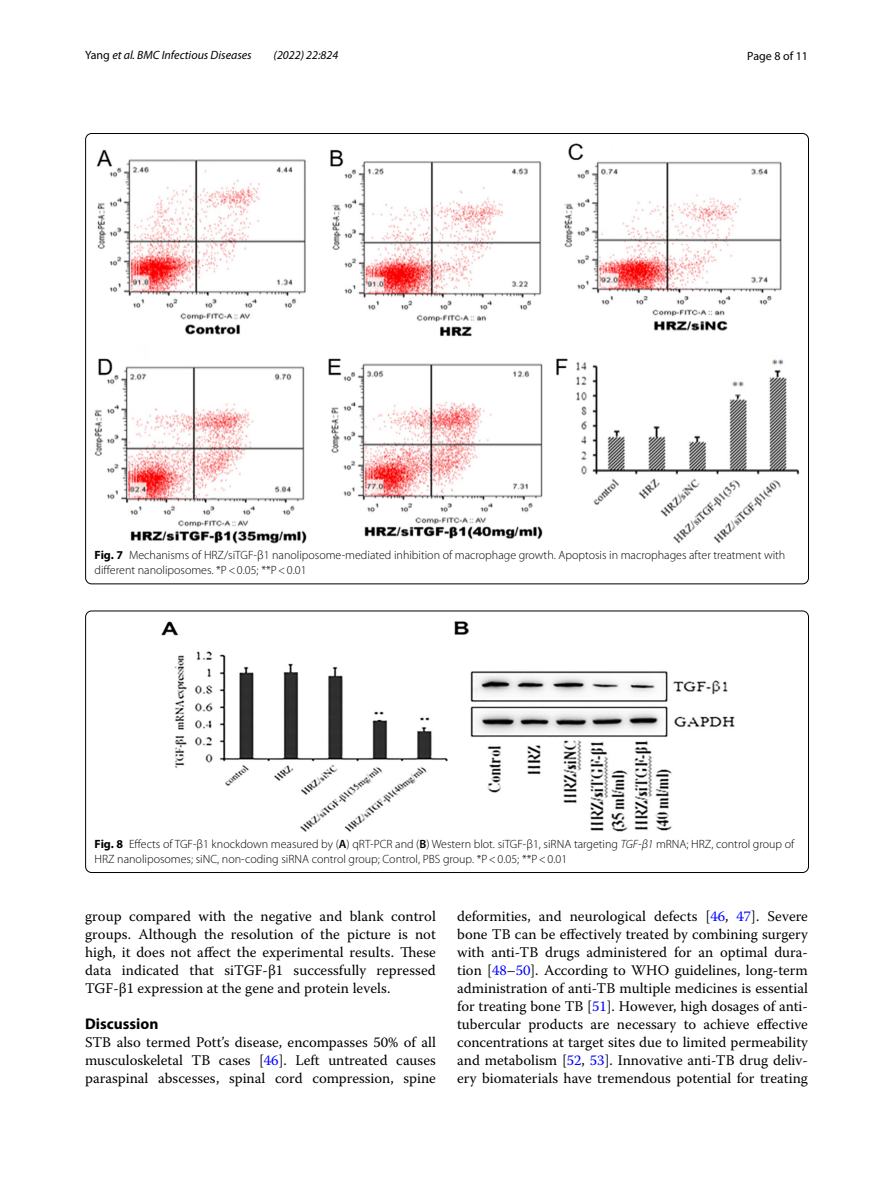
<style>
.page{position:relative;width:893px;height:1187px;background:#fff}
.page>*{position:absolute;margin:0;border:0;box-sizing:border-box;transform-origin:0 0}
.t1{font:700 15.45px "Myriad Pro";color:#000}
.t2{font:14.7px/18px "Warnock Pro";color:#000;text-align:justify}
.t3{font:300 12px/15px "Myriad Pro";color:#000}
.t4{font:italic 12px "Myriad Pro";color:#000}
.t5{font:12px "Myriad Pro";color:#000}
.s1{font-style:normal}
.s2{font-weight:700}
.s3{font-weight:600}
.s4{font-style:italic}
.s5{color:#00f}
</style>
<div class="page">
<img style="left:94px;top:143px;width:706px;height:401px">
<img style="left:161px;top:621px;width:573px;height:211px">
<div style="left:85px;top:610px;width:724px;height:262px;border:1px solid #000;border-radius:6px"></div>
<p class="t4" style="left:85px;top:48px;width:168px"><span class="s1">Yang</span> et al. BMC Infectious Diseases</p>
<p class="t4" style="left:274px;top:48px;width:66px">(2022) 22:824</p>
<p class="t5" style="left:747px;top:48px;width:62px">Page 8 of 11</p>
<p class="t3" style="left:95px;top:548px;width:692px"><span class="s2">Fig. 7</span> Mechanisms of HRZ/siTGF-β1 nanoliposome-mediated inhibition of macrophage growth. Apoptosis in macrophages after treatment with different nanoliposomes. *P&lt;0.05; **P&lt;0.01</p>
<p class="t3" style="left:95px;top:837px;width:701px"><span class="s2">Fig. 8</span> Effects of TGF-β1 knockdown measured by (<span class="s3">A</span>) qRT-PCR and (<span class="s3">B</span>) Western blot. siTGF-β1, siRNA targeting <span class="s4">TGF-β1</span> mRNA; HRZ, control group of<br>HRZ nanoliposomes; siNC, non-coding siRNA control group; Control, PBS group. *P&lt;0.05; **P&lt;0.01</p>
<p class="t2" style="left:85px;top:906px;width:352px">group compared with the negative and blank control groups. Although the resolution of the picture is not high, it does not affect the experimental results. These data indicated that siTGF-β1 successfully repressed TGF-β1 expression at the gene and protein levels.</p>
<p class="t1" style="left:85px;top:1013px;width:75px">Discussion</p>
<p class="t2" style="left:85px;top:1032px;width:352px">STB also termed Pott’s disease, encompasses 50% of all musculoskeletal TB cases [<span class="s5">46</span>]. Left untreated causes paraspinal abscesses, spinal cord compression, spine</p>
<p class="t2" style="left:457px;top:906px;width:352px">deformities, and neurological defects [<span class="s5">46</span>, <span class="s5">47</span>]. Severe bone TB can be effectively treated by combining surgery with anti-TB drugs administered for an optimal dura&shy;tion [<span class="s5">48</span>–<span class="s5">50</span>]. According to WHO guidelines, long-term administration of anti-TB multiple medicines is essential for treating bone TB [<span class="s5">51</span>]. However, high dosages of anti&shy;tubercular products are necessary to achieve effective concentrations at target sites due to limited permeability and metabolism [<span class="s5">52</span>, <span class="s5">53</span>]. Innovative anti-TB drug deliv&shy;ery biomaterials have tremendous potential for treating</p>
</div>
